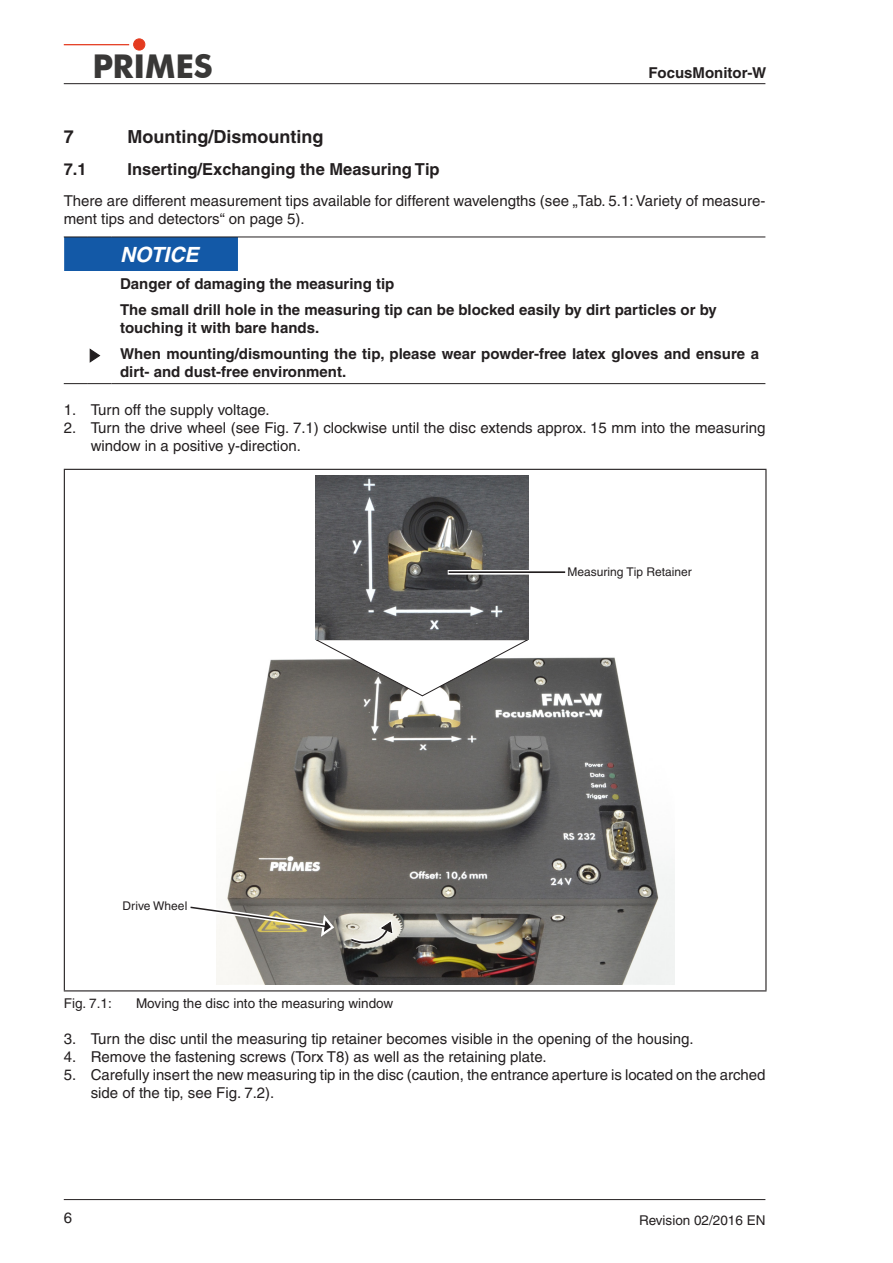
<style>
.page{position:relative;width:893px;height:1263px;background:#fff}
.page>*{position:absolute;margin:0;border:0;box-sizing:border-box;transform-origin:0 0}
.t1{font:700 32.85px "Futura BT";color:#393837}
.t2{font:italic 700 21px "Helvetica";color:#fff}
.t3{font:700 18px "Helvetica";color:#231f20}
.t4{font:700 16.5px "Helvetica";color:#231f20}
.t5{font:15px/18px "Helvetica";color:#231f20}
.t6{font:700 15px/26.2px "Helvetica";color:#231f20}
.t7{font:13.5px "Helvetica";color:#231f20}
.t8{font:12px "Helvetica";color:#231f20}
</style>
<div class="page">
<hr style="left:64px;top:83px;width:701px;height:1px;background:#231f20">
<hr style="left:64px;top:1199px;width:701px;height:1px;background:#231f20">
<div style="left:134px;top:39px;width:11px;height:11px;background:#e43b20;border-radius:50%"></div>
<div style="left:134px;top:39px;width:11px;height:11px;border:1px solid #e43b20;border-radius:50%"></div>
<hr style="left:64px;top:44px;width:65px;height:1px;background:#e43b20">
<hr style="left:112px;top:383px;width:126px;height:1px;background:#231f20">
<hr style="left:238px;top:383px;width:527px;height:1px;background:#231f20">
<div style="left:64px;top:237px;width:174px;height:34px;background:#1359a7"></div>
<svg style="left:64px;top:383px;width:48px;height:1px"></svg>
<hr style="left:112px;top:237px;width:126px;height:1px;background:#231f20">
<hr style="left:238px;top:237px;width:527px;height:1px;background:#231f20">
<svg style="left:89px;top:348px;width:12px;height:15px"></svg>
<hr style="left:64px;top:469px;width:702px;height:1px;background:#231f20">
<hr style="left:64px;top:470px;width:1px;height:520px;background:#231f20">
<hr style="left:765px;top:470px;width:1px;height:520px;background:#231f20">
<hr style="left:64px;top:990px;width:702px;height:1px;background:#231f20">
<img style="left:216px;top:657px;width:458px;height:328px">
<svg style="left:347px;top:917px;width:49px;height:29px"></svg>
<svg style="left:190px;top:903px;width:144px;height:34px"></svg>
<svg style="left:315px;top:639px;width:216px;height:58px"></svg>
<img style="left:316px;top:475px;width:212px;height:164px">
<hr style="left:449px;top:571px;width:118px;height:3px;background:#fff">
<hr style="left:449px;top:572px;width:116px;height:1px;background:#231f20">
<h1 class="t1" style="left:93px;top:46px;width:122px">PRIMES</h1>
<p class="t6" style="left:648px;top:60px;width:120px">FocusMonitor-W</p>
<p class="t3" style="left:64px;top:125px;width:12px">7</p>
<p class="t3" style="left:128px;top:125px;width:197px">Mounting/Dismounting</p>
<p class="t4" style="left:64px;top:159px;width:24px">7.1</p>
<p class="t4" style="left:128px;top:159px;width:314px">Inserting/Exchanging the Measuring Tip</p>
<p class="t5" style="left:64px;top:192px;width:703px">There are different measurement tips available for different wavelengths (see „Tab. 5.1: Variety of measure&shy;ment tips and detectors“ on page 5).</p>
<h2 class="t2" style="left:120px;top:242px;width:80px">NOTICE</h2>
<p class="t6" style="left:120px;top:270px;width:598px">Danger of damaging the measuring tip<br>The small drill hole in the measuring tip can be blocked easily by dirt particles or by</p>
<p class="t6" style="left:120px;top:314px;width:640px">touching it with bare hands.<br>When mounting/dismounting the tip, please wear powder-free latex gloves and ensure a</p>
<p class="t6" style="left:120px;top:359px;width:228px">dirt- and dust-free environment.</p>
<p class="t5" style="left:64px;top:400px;width:207px">1. Turn off the supply voltage.</p>
<p class="t5" style="left:91px;top:418px;width:676px;text-indent:-27px">2. Turn the drive wheel (see Fig. 7.1) clockwise until the disc extends approx. 15 mm into the measuring window in a positive y-direction.</p>
<p class="t8" style="left:123px;top:898px;width:66px">Drive Wheel</p>
<p class="t8" style="left:567px;top:565px;width:126px">Measuring Tip Retainer</p>
<p class="t7" style="left:64px;top:995px;width:49px">Fig. 7.1:</p>
<p class="t7" style="left:136px;top:995px;width:259px">Moving the disc into the measuring window</p>
<p class="t5" style="left:64px;top:1029px;width:631px">3. Turn the disc until the measuring tip retainer becomes visible in the opening of the housing.</p>
<p class="t5" style="left:64px;top:1047px;width:484px">4. Remove the fastening screws (Torx T8) as well as the retaining plate.</p>
<p class="t5" style="left:91px;top:1065px;width:676px;text-indent:-27px">5. Carefully insert the new measuring tip in the disc (caution, the entrance aperture is located on the arched side of the tip, see Fig. 7.2).</p>
<p class="t5" style="left:64px;top:1209px;width:10px">6</p>
<p class="t7" style="left:639px;top:1212px;width:128px">Revision 02/2016 EN</p>
</div>
